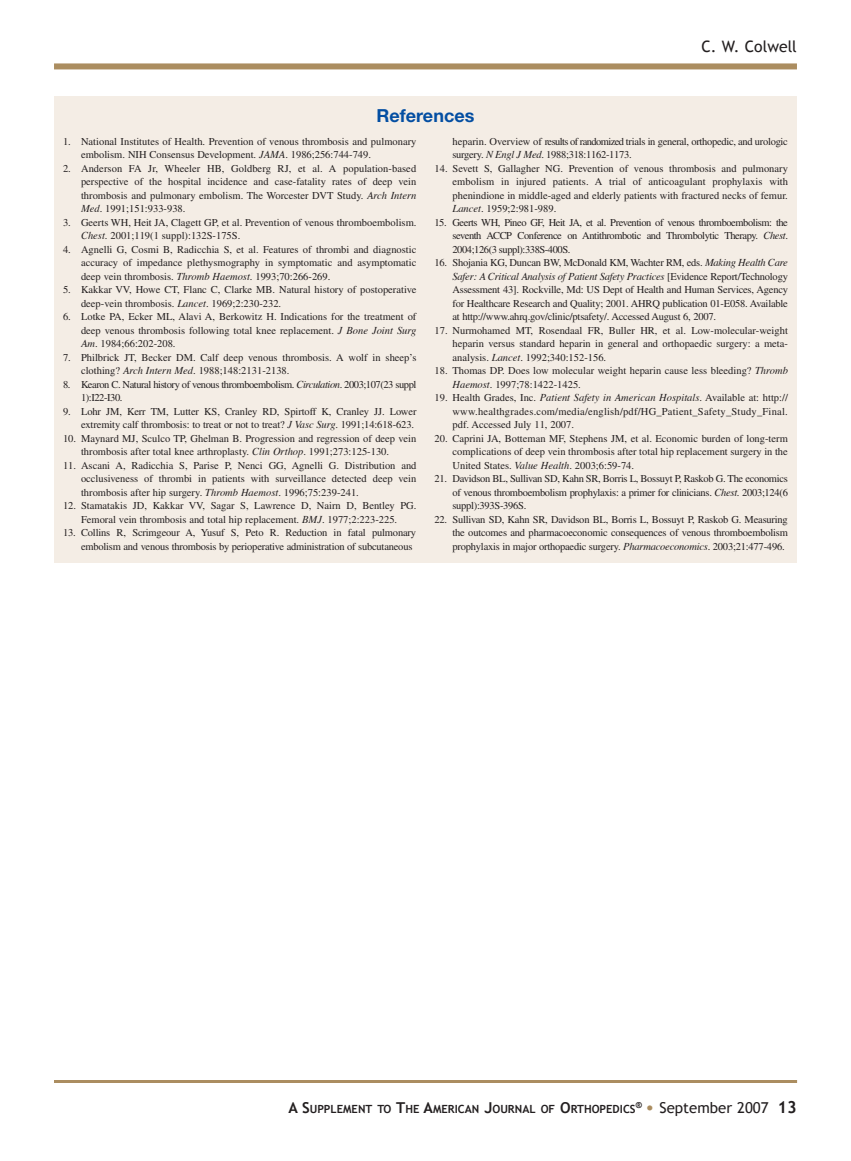
<style>
.page{position:relative;width:851px;height:1161px;background:#fff}
.page>*{position:absolute;margin:0;border:0;box-sizing:border-box;transform-origin:0 0}
.t1{font:700 18px "Helvetica Neue";color:#034ea2}
.t2{font:15.75px "Trebuchet MS";color:#231f20}
.t3{font:700 11.25px "Trebuchet MS";color:#231f20}
.t4{font:10.5px/13.5px "Times";color:#231f20;text-align:justify}
.t5{font:10.5px/13.5px "Times";letter-spacing:-.02em;color:#231f20}
.t6{font:10.5px/13.5px "Times";letter-spacing:-.03em;color:#231f20}
.t7{font:10.5px/13.5px "Times";letter-spacing:-.04em;color:#231f20}
.s1{font-style:italic}
.s2{font-size:15px}
.s3{font-weight:400;font-size:18px;color:#ab8d60}
.s4{font-weight:400;font-size:15px}
.s5{font-size:16.5px}
</style>
<div class="page">
<hr style="left:54px;top:1080px;width:743px;height:3px;background:#ab8d60">
<div style="left:54px;top:63px;width:742px;height:6px;background:#ab8d60"></div>
<div style="left:54px;top:96px;width:742px;height:466px;background:#f4ede5"></div>
<h1 class="t1" style="left:376px;top:104px;width:99px">References</h1>
<h2 class="t2" style="left:701px;top:37px;width:97px">C. W. Colwell</h2>
<p class="t4" style="left:81px;top:134px;width:337px;text-indent:-18px">1. National Institutes of Health. Prevention of venous thrombosis and pulmonary embolism. NIH Consensus Development. <span class="s1">JAMA</span>. 1986;256:744-749.</p>
<p class="t4" style="left:81px;top:161px;width:337px;text-indent:-18px">2. Anderson FA Jr, Wheeler HB, Goldberg RJ, et al. A population-based perspective of the hospital incidence and case-fatality rates of deep vein thrombosis and pulmonary embolism. The Worcester DVT Study. <span class="s1">Arch Intern Med</span>. 1991;151:933-938.</p>
<p class="t4" style="left:81px;top:215px;width:337px;text-indent:-18px">3. Geerts WH, Heit JA, Clagett GP, et al. Prevention of venous thromboembolism.<br><span class="s1">Chest</span>. 2001;119(1 suppl):132S-175S.</p>
<p class="t4" style="left:81px;top:242px;width:337px;text-indent:-18px">4. Agnelli G, Cosmi B, Radicchia S, et al. Features of thrombi and diagnostic accuracy of impedance plethysmography in symptomatic and asymptomatic deep vein thrombosis. <span class="s1">Thromb Haemost</span>. 1993;70:266-269.</p>
<p class="t4" style="left:81px;top:283px;width:337px;text-indent:-18px">5. Kakkar VV, Howe CT, Flanc C, Clarke MB. Natural history of postoperative deep-vein thrombosis. <span class="s1">Lancet</span>. 1969;2:230-232.</p>
<p class="t4" style="left:81px;top:310px;width:337px;text-indent:-18px">6. Lotke PA, Ecker ML, Alavi A, Berkowitz H. Indications for the treatment of deep venous thrombosis following total knee replacement. <span class="s1">J Bone Joint Surg Am</span>. 1984;66:202-208.</p>
<p class="t4" style="left:81px;top:350px;width:337px;text-indent:-18px">7. Philbrick JT, Becker DM. Calf deep venous thrombosis. A wolf in sheep’s clothing? <span class="s1">Arch Intern Med</span>. 1988;148:2131-2138.</p>
<p class="t7" style="left:81px;top:377px;width:337px;text-indent:-18px">8. Kearon C. Natural history of venous thromboembolism. <span class="s1">Circulation</span>. 2003;107(23 suppl<br>1):I22-I30.</p>
<p class="t4" style="left:63px;top:404px;width:355px;text-align:right">9. Lohr JM, Kerr TM, Lutter KS, Cranley RD, Spirtoff K, Cranley JJ. Lower extremity calf thrombosis: to treat or not to treat? <span class="s1">J Vasc Surg</span>. 1991;14:618-623.</p>
<p class="t4" style="left:81px;top:431px;width:337px;text-indent:-18px">10. Maynard MJ, Sculco TP, Ghelman B. Progression and regression of deep vein thrombosis after total knee arthroplasty. <span class="s1">Clin Orthop</span>. 1991;273:125-130.</p>
<p class="t4" style="left:81px;top:458px;width:337px;text-indent:-18px">11. Ascani A, Radicchia S, Parise P, Nenci GG, Agnelli G. Distribution and occlusiveness of thrombi in patients with surveillance detected deep vein thrombosis after hip surgery. <span class="s1">Thromb Haemost</span>. 1996;75:239-241.</p>
<p class="t4" style="left:63px;top:499px;width:355px;text-align:center">12. Stamatakis JD, Kakkar VV, Sagar S, Lawrence D, Nairn D, Bentley PG.<br>Femoral vein thrombosis and total hip replacement. <span class="s1">BMJ</span>. 1977;2:223-225.</p>
<p class="t5" style="left:81px;top:526px;width:336px;text-indent:-18px">13. Collins R, Scrimgeour A, Yusuf S, Peto R. Reduction in fatal pulmonary embolism and venous thrombosis by perioperative administration of subcutaneous</p>
<p class="t6" style="left:452px;top:134px;width:337px">heparin. Overview of results of randomized trials in general, orthopedic, and urologic surgery. <span class="s1">N Engl J Med</span>. 1988;318:1162-1173.</p>
<p class="t4" style="left:452px;top:161px;width:337px;text-indent:-18px">14. Sevett S, Gallagher NG. Prevention of venous thrombosis and pulmonary embolism in injured patients. A trial of anticoagulant prophylaxis with phenindione in middle-aged and elderly patients with fractured necks of femur.<br><span class="s1">Lancet</span>. 1959;2:981-989.</p>
<p class="t4" style="left:452px;top:215px;width:337px;text-indent:-18px">15. Geerts WH, Pineo GF, Heit JA, et al. Prevention of venous thromboembolism: the seventh ACCP Conference on Antithrombotic and Thrombolytic Therapy. <span class="s1">Chest</span>.<br>2004;126(3 suppl):338S-400S.</p>
<p class="t4" style="left:452px;top:256px;width:337px;text-indent:-18px">16. Shojania KG, Duncan BW, McDonald KM, Wachter RM, eds. <span class="s1">Making Health Care Safer: A Critical Analysis of Patient Safety Practices</span> [Evidence Report/Technology Assessment 43]. Rockville, Md: US Dept of Health and Human Services, Agency for Healthcare Research and Quality; 2001. AHRQ publication 01-E058. Available at http://www.ahrq.gov/clinic/ptsafety/. Accessed August 6, 2007.</p>
<p class="t4" style="left:452px;top:323px;width:337px;text-indent:-18px">17. Nurmohamed MT, Rosendaal FR, Buller HR, et al. Low-molecular-weight heparin versus standard heparin in general and orthopaedic surgery: a meta&shy;analysis. <span class="s1">Lancet</span>. 1992;340:152-156.</p>
<p class="t4" style="left:452px;top:364px;width:337px;text-indent:-18px">18. Thomas DP. Does low molecular weight heparin cause less bleeding? <span class="s1">Thromb<br>Haemost</span>. 1997;78:1422-1425.</p>
<p class="t4" style="left:452px;top:391px;width:337px;text-indent:-18px">19. Health Grades, Inc. <span class="s1">Patient Safety in American Hospitals</span>. Available at: http:// www.healthgrades.com/media/english/pdf/HG_Patient_Safety_Study_Final. pdf. Accessed July 11, 2007.</p>
<p class="t4" style="left:452px;top:431px;width:337px;text-indent:-18px">20. Caprini JA, Botteman MF, Stephens JM, et al. Economic burden of long-term complications of deep vein thrombosis after total hip replacement surgery in the United States. <span class="s1">Value Health</span>. 2003;6:59-74.</p>
<p class="t4" style="left:452px;top:472px;width:337px;text-indent:-18px">21. Davidson BL, Sullivan SD, Kahn SR, Borris L, Bossuyt P, Raskob G. The economics of venous thromboembolism prophylaxis: a primer for clinicians. <span class="s1">Chest</span>. 2003;124(6 suppl):393S-396S.</p>
<p class="t4" style="left:452px;top:512px;width:337px;text-indent:-18px">22. Sullivan SD, Kahn SR, Davidson BL, Borris L, Bossuyt P, Raskob G. Measuring the outcomes and pharmacoeconomic consequences of venous thromboembolism prophylaxis in major orthopaedic surgery. <span class="s1">Pharmacoeconomics</span>. 2003;21:477-496.</p>
<p class="t3" style="left:288px;top:1102px;width:510px"><span class="s2">A S</span>UPPLEMENT TO <span class="s2">T</span>HE <span class="s2">A</span>MERICAN <span class="s2">J</span>OURNAL OF <span class="s2">O</span>RTHOPEDICS<sup>®</sup> <span class="s3">•</span> <span class="s4">September 2007</span> <span class="s5">13</span></p>
</div>
